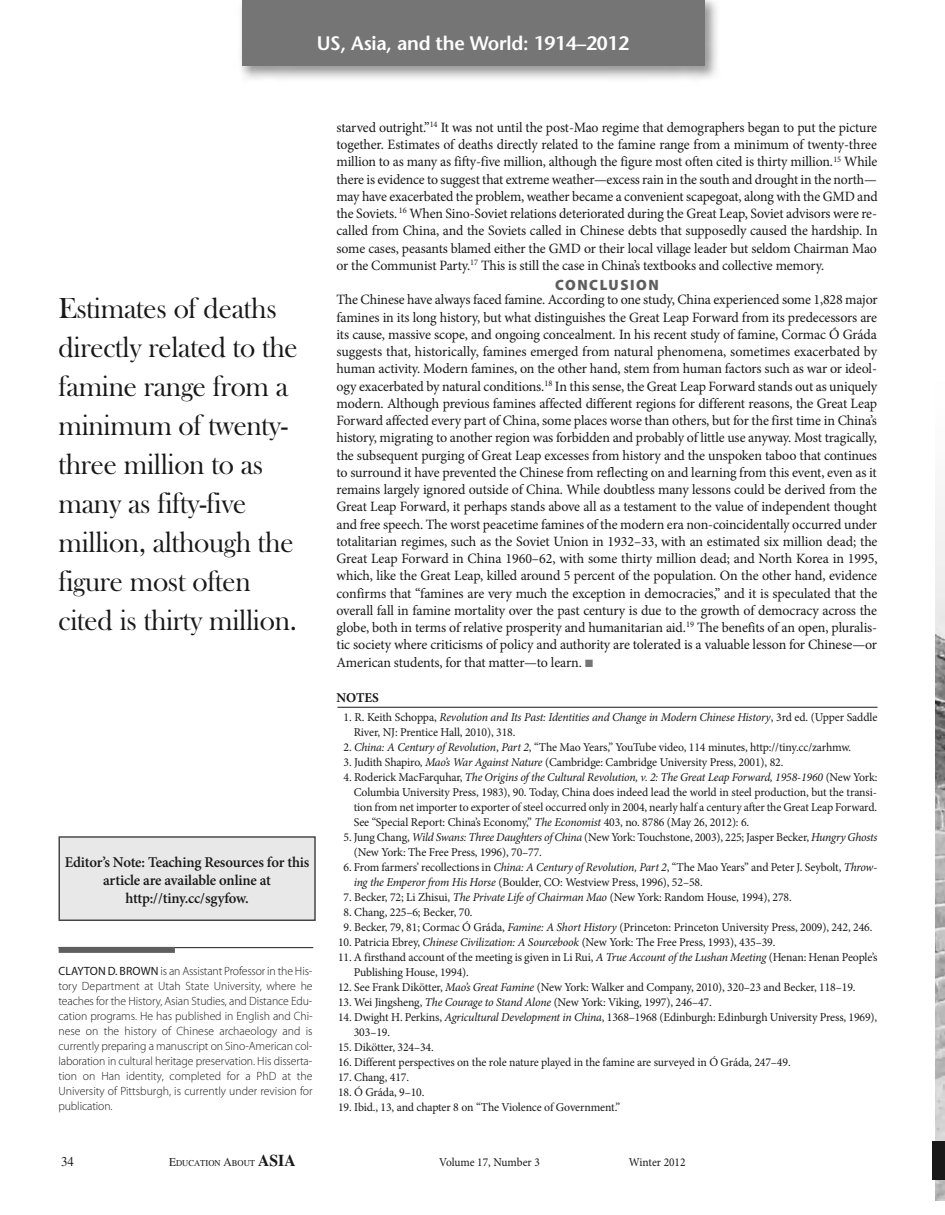
<style>
.page{position:relative;width:945px;height:1215px;background:#fff}
.page>*{position:absolute;margin:0;border:0;box-sizing:border-box;transform-origin:0 0}
.t1{font:30px/39px "Bask Old Face";letter-spacing:-.01em;color:#191919}
.t2{font:600 19.5px "Stone Sans";letter-spacing:-.01em;color:#fff}
.t3{font:600 15px/18px "Minion Pro";letter-spacing:-.01em;color:#191919;text-align:center}
.t4{font:900 15px "Myriad Pro";letter-spacing:.105em;color:#5e5e5e}
.t5{font:14.25px/17.2px "Minion Pro";letter-spacing:-.01em;color:#191919;text-align:justify}
.t6{font:700 13.5px "Minion Pro";letter-spacing:-.005em;color:#191919}
.t7{font:13.5px "EAA Times";color:#191919;scale:.95 1}
.t8{font:12px/15px "Minion Pro";letter-spacing:-.01em;color:#191919}
.t9{font:300 12px/15px "Myriad Pro";color:#191919;text-align:justify}
.t10{font:12px "Minion Pro";letter-spacing:-.01em;color:#191919;scale:.95 1}
.t11{font:9px "EAA Times";color:#191919;scale:.95 1}
.s1{font-weight:400}
.s2{color:#757575}
.s3{font-style:italic}
.s4{font-size:12px}
.s5{font-weight:700;font-size:16.5px}
</style>
<div class="page">
<img style="left:935px;top:508px;width:10px;height:693px">
<img style="left:240px;top:0;width:477px;height:79px">
<div style="left:242px;top:0;width:462px;height:66px;background:#757575"></div>
<div style="left:933px;top:1141px;width:12px;height:38px;background:#191919"></div>
<hr style="left:58px;top:947px;width:255px;height:1px;background:#191919">
<div style="left:59px;top:947px;width:116px;height:6px;background:#5e5e5e"></div>
<hr style="left:338px;top:707px;width:540px;height:1px;background:#191919">
<div style="left:60px;top:838px;width:254px;height:81px;background:#e8e8e8"></div>
<div style="left:58px;top:836px;width:258px;height:85px;border:2px solid #474747"></div>
<h2 class="t2" style="left:317px;top:35px;width:314px">US, Asia, and the World: 1914–2012</h2>
<h1 class="t1" style="left:59px;top:288px;width:241px">Estimates of deaths directly related to the famine range from a minimum of twenty&shy;three million to as many as fifty-five million, although the figure most often cited is thirty million.</h1>
<p class="t3" style="left:65px;top:854px;width:246px">Editor’s Note: Teaching Resources for this article are available online at http://tiny.cc/sgyfow.</p>
<p class="t9" style="left:58px;top:964px;width:256px"><span class="s1">CLAytON D. BROWN</span> is an Assistant Professor in the His&shy;tory Department at Utah State University, where he teaches for the History, Asian Studies, and Distance Edu&shy;cation programs. He has published in English and Chi&shy;nese on the history of Chinese archaeology and is currently preparing a manuscript on Sino-American col&shy;laboration in cultural heritage preservation. His disserta&shy;tion on Han identity, completed for a PhD at the University of Pittsburgh, is currently under revision for publication.</p>
<p class="t5" style="left:336px;top:120px;width:543px">starved outright.”<sup>14</sup> It was not until the post-Mao regime that demographers began to put the picture together. Estimates of deaths directly related to the famine range from a minimum of twenty-three million to as many as fifty-five million, although the figure most often cited is thirty million.<sup>15</sup> While there is evidence to suggest that extreme weather—excess rain in the south and drought in the north— may have exacerbated the problem, weather became a convenient scapegoat, along with the GMD and the Soviets. <sup>16</sup> When Sino-Soviet relations deteriorated during the Great Leap, Soviet advisors were re&shy;called from China, and the Soviets called in Chinese debts that supposedly caused the hardship. In some cases, peasants blamed either the GMD or their local village leader but seldom Chairman Mao or the Communist Party.<sup>17</sup> This is still the case in China’s textbooks and collective memory.</p>
<p class="t4" style="left:555px;top:280px;width:105px">CONCLUSION</p>
<p class="t5" style="left:336px;top:292px;width:543px">The Chinese have always faced famine. According to one study, China experienced some 1,828 major famines in its long history, but what distinguishes the Great Leap Forward from its predecessors are its cause, massive scope, and ongoing concealment. In his recent study of famine, Cormac Ó Gráda suggests that, historically, famines emerged from natural phenomena, sometimes exacerbated by human activity. Modern famines, on the other hand, stem from human factors such as war or ideol&shy;ogy exacerbated by natural conditions.<sup>18</sup> In this sense, the Great Leap Forward stands out as uniquely modern. Although previous famines affected different regions for different reasons, the Great Leap Forward affected every part of China, some places worse than others, but for the first time in China’s history, migrating to another region was forbidden and probably of little use anyway. Most tragically, the subsequent purging of Great Leap excesses from history and the unspoken taboo that continues to surround it have prevented the Chinese from reflecting on and learning from this event, even as it remains largely ignored outside of China. While doubtless many lessons could be derived from the Great Leap Forward, it perhaps stands above all as a testament to the value of independent thought and free speech. The worst peacetime famines of the modern era non-coincidentally occurred under totalitarian regimes, such as the Soviet Union in 1932–33, with an estimated six million dead; the Great Leap Forward in China 1960–62, with some thirty million dead; and North Korea in 1995, which, like the Great Leap, killed around 5 percent of the population. On the other hand, evidence confirms that “famines are very much the exception in democracies,” and it is speculated that the overall fall in famine mortality over the past century is due to the growth of democracy across the globe, both in terms of relative prosperity and humanitarian aid.<sup>19</sup> The benefits of an open, pluralis&shy;tic society where criticisms of policy and authority are tolerated is a valuable lesson for Chinese—or American students, for that matter—to learn. <span class="s2">■</span></p>
<p class="t6" style="left:337px;top:693px;width:44px">NOTES</p>
<p class="t8" style="left:354px;top:711px;width:525px;text-indent:-10px">1. R. Keith Schoppa, <span class="s3">Revolution and Its Past: Identities and Change in Modern Chinese History</span>, 3rd ed. (Upper Saddle<br>River, NJ: Prentice Hall, 2010), 318.</p>
<p class="t8" style="left:344px;top:741px;width:509px">2. <span class="s3">China: A Century of Revolution</span>, <span class="s3">Part 2</span>, “The Mao Years,” YouTube video, 114 minutes, http://tiny.cc/zarhmw.</p>
<p class="t8" style="left:344px;top:756px;width:441px">3. Judith Shapiro, <span class="s3">Mao’s War Against Nature</span> (Cambridge: Cambridge University Press, 2001), 82.</p>
<p class="t8" style="left:354px;top:771px;width:525px;text-align:justify;text-indent:-10px">4. Roderick MacFarquhar, <span class="s3">The Origins of the Cultural Revolution, v. 2: The Great Leap Forward, 1958-1960</span> (New York:<br>Columbia University Press, 1983), 90. Today, China does indeed lead the world in steel production, but the transi&shy;tion from net importer to exporter of steel occurred only in 2004, nearly half a century after the Great Leap Forward.<br>See “Special Report: China’s Economy,” <span class="s3">The Economist</span> 403, no. 8786 (May 26, 2012): 6.</p>
<p class="t8" style="left:354px;top:831px;width:525px;text-indent:-10px">5. Jung Chang, <span class="s3">Wild Swans: Three Daughters of China</span> (New York: Touchstone, 2003), 225; Jasper Becker, <span class="s3">Hungry Ghosts </span>(New York: The Free Press, 1996), 70–77.</p>
<p class="t8" style="left:354px;top:861px;width:525px;text-indent:-10px">6. From farmers’ recollections in <span class="s3">China: A Century of Revolution, Part 2</span>, “The Mao Years” and Peter J. Seybolt, <span class="s3">Throw&shy;ing the Emperor from His Horse</span> (Boulder, CO: Westview Press, 1996), 52–58.</p>
<p class="t8" style="left:344px;top:891px;width:450px">7. Becker, 72; Li Zhisui, <span class="s3">The Private Life of Chairman Mao</span> (New York: Random House, 1994), 278.</p>
<p class="t8" style="left:344px;top:906px;width:131px">8. Chang, 225–6; Becker, 70.</p>
<p class="t8" style="left:344px;top:921px;width:530px">9. Becker, 79, 81; Cormac Ó Gráda, <span class="s3">Famine: A Short History</span> (Princeton: Princeton University Press, 2009), 242, 246.</p>
<p class="t8" style="left:338px;top:936px;width:439px">10. Patricia Ebrey, <span class="s3">Chinese Civilization: A Sourcebook</span> (New York: The Free Press, 1993), 435–39.</p>
<p class="t8" style="left:354px;top:951px;width:525px;text-indent:-16px">11. A firsthand account of the meeting is given in Li Rui, <span class="s3">A True Account of the Lushan Meeting</span> (Henan: Henan People’s<br>Publishing House, 1994).</p>
<p class="t8" style="left:338px;top:981px;width:519px">12. See Frank Dikötter, <span class="s3">Mao’s Great Famine</span> (New York: Walker and Company, 2010), 320–23 and Becker, 118–19.</p>
<p class="t8" style="left:338px;top:996px;width:375px">13. Wei Jingsheng, <span class="s3">The Courage to Stand Alone</span> (New York: Viking, 1997), 246–47.</p>
<p class="t8" style="left:354px;top:1011px;width:525px;text-indent:-16px">14. Dwight H. Perkins, <span class="s3">Agricultural Development in China</span>, 1368–1968 (Edinburgh: Edinburgh University Press, 1969),<br>303–19.</p>
<p class="t8" style="left:338px;top:1041px;width:97px">15. Dikötter, 324–34.</p>
<p class="t8" style="left:338px;top:1056px;width:454px">16. Different perspectives on the role nature played in the famine are surveyed in Ó Gráda, 247–49.</p>
<p class="t8" style="left:338px;top:1071px;width:73px">17. Chang, 417.</p>
<p class="t8" style="left:338px;top:1086px;width:88px">18. Ó Gráda, 9–10.</p>
<p class="t8" style="left:338px;top:1101px;width:284px">19. Ibid., 13, and chapter 8 on “The Violence of Government.”</p>
<p class="t7" style="left:61px;top:1157px;width:15px">34</p>
<p class="t11" style="left:169px;top:1160px;width:135px"><span class="s4">E</span>DUCATION <span class="s4">A</span>BOUT <span class="s5">ASIA</span></p>
<p class="t10" style="left:439px;top:1158px;width:107px">Volume 17, Number 3</p>
<p class="t10" style="left:629px;top:1158px;width:61px">Winter 2012</p>
</div>
